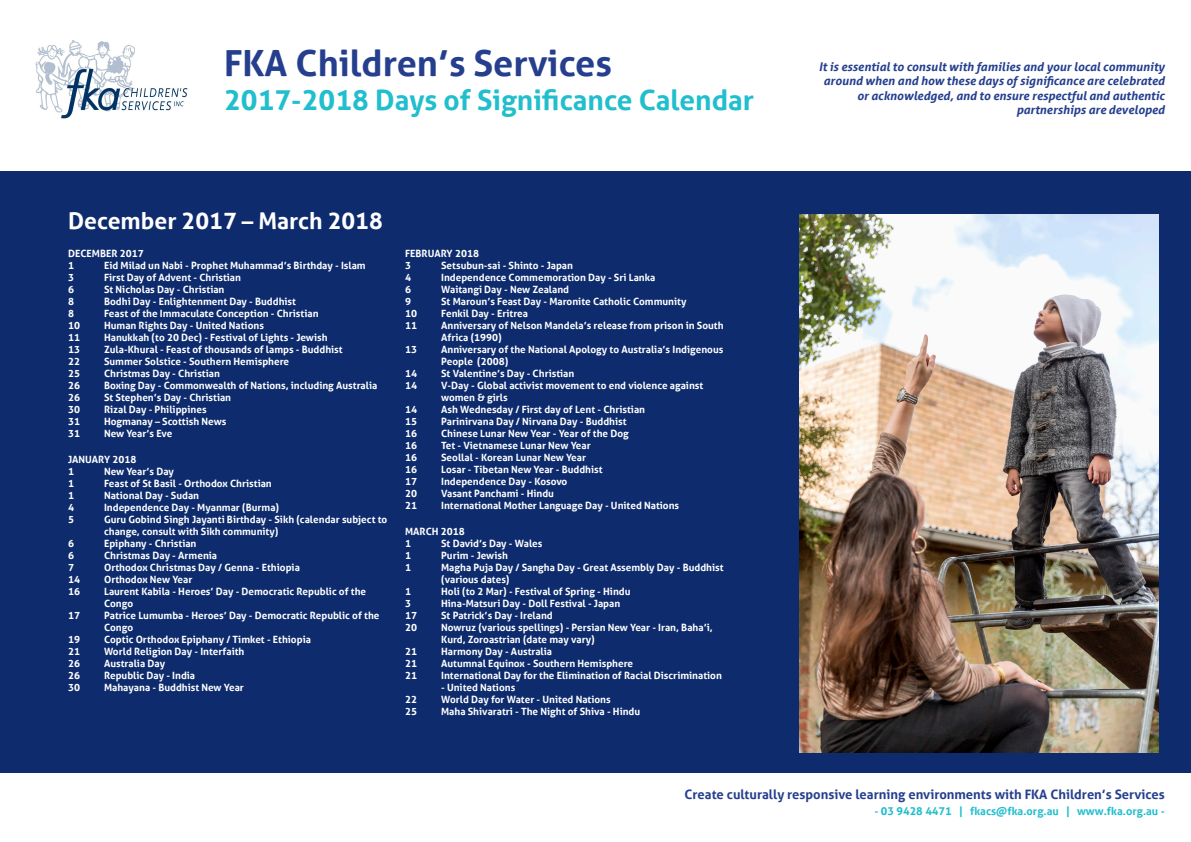
<style>
.page{position:relative;width:1191px;height:842px;background:#fff}
.page>*{position:absolute;margin:0;border:0;box-sizing:border-box;transform-origin:0 0}
.t1{font:700 36px "Aller";color:#253f8e}
.t2{font:700 28px "Aller";color:#21bece}
.t3{font:700 23px "Aller";color:#fff}
.t4{font:700 13px "Aller";color:#253f8e}
.t5{font:italic 700 12px/14.4px "Aller";color:#253f8e;text-align:right}
.t6{font:700 11px "Aller";color:#21bece}
.t7{font:700 10px/12px "Aller";color:#fff}
</style>
<div class="page">
<div style="left:0;top:171px;width:1190px;height:601px;background:#0d2b6d"></div>
<img style="left:799px;top:215px;width:359px;height:537px">
<img style="left:36px;top:40px;width:152px;height:79px">
<p class="t1" style="left:224px;top:41px;width:389px">FKA Children’s Services</p>
<p class="t2" style="left:224px;top:82px;width:531px">2017-2018 Days of Significance Calendar</p>
<p class="t3" style="left:68px;top:207px;width:316px">December 2017 – March 2018</p>
<p class="t7" style="left:68px;top:248px;width:77px">DECEMBER 2017</p>
<p class="t7" style="left:68px;top:260px;width:7px">1</p>
<p class="t7" style="left:104px;top:260px;width:263px">Eid Milad un Nabi - Prophet Muhammad’s Birthday - Islam</p>
<p class="t7" style="left:68px;top:272px;width:7px">3</p>
<p class="t7" style="left:104px;top:272px;width:138px">First Day of Advent - Christian</p>
<p class="t7" style="left:68px;top:284px;width:7px">6</p>
<p class="t7" style="left:104px;top:284px;width:122px">St Nicholas Day - Christian</p>
<p class="t7" style="left:68px;top:296px;width:7px">8</p>
<p class="t7" style="left:104px;top:296px;width:193px">Bodhi Day - Enlightenment Day - Buddhist</p>
<p class="t7" style="left:68px;top:308px;width:7px">8</p>
<p class="t7" style="left:104px;top:308px;width:216px">Feast of the Immaculate Conception - Christian</p>
<p class="t7" style="left:68px;top:320px;width:13px">10</p>
<p class="t7" style="left:104px;top:320px;width:161px">Human Rights Day - United Nations</p>
<p class="t7" style="left:68px;top:332px;width:13px">11</p>
<p class="t7" style="left:104px;top:332px;width:225px">Hanukkah (to 20 Dec) - Festival of Lights - Jewish</p>
<p class="t7" style="left:68px;top:344px;width:13px">13</p>
<p class="t7" style="left:104px;top:344px;width:240px">Zula-Khural - Feast of thousands of lamps - Buddhist</p>
<p class="t7" style="left:68px;top:356px;width:13px">22</p>
<p class="t7" style="left:104px;top:356px;width:187px">Summer Solstice - Southern Hemisphere</p>
<p class="t7" style="left:68px;top:368px;width:13px">25</p>
<p class="t7" style="left:104px;top:368px;width:117px">Christmas Day - Christian</p>
<p class="t7" style="left:68px;top:380px;width:13px">26</p>
<p class="t7" style="left:104px;top:380px;width:275px">Boxing Day - Commonwealth of Nations, including Australia</p>
<p class="t7" style="left:68px;top:392px;width:13px">26</p>
<p class="t7" style="left:104px;top:392px;width:129px">St Stephen’s Day - Christian</p>
<p class="t7" style="left:68px;top:404px;width:13px">30</p>
<p class="t7" style="left:104px;top:404px;width:104px">Rizal Day - Philippines</p>
<p class="t7" style="left:68px;top:416px;width:13px">31</p>
<p class="t7" style="left:104px;top:416px;width:124px">Hogmanay – Scottish News</p>
<p class="t7" style="left:68px;top:428px;width:13px">31</p>
<p class="t7" style="left:104px;top:428px;width:70px">New Year’s Eve</p>
<p class="t7" style="left:68px;top:454px;width:70px">JANUARY 2018</p>
<p class="t7" style="left:68px;top:466px;width:7px">1</p>
<p class="t7" style="left:104px;top:466px;width:71px">New Year’s Day</p>
<p class="t7" style="left:68px;top:478px;width:7px">1</p>
<p class="t7" style="left:104px;top:478px;width:169px">Feast of St Basil - Orthodox Christian</p>
<p class="t7" style="left:68px;top:490px;width:7px">1</p>
<p class="t7" style="left:104px;top:490px;width:97px">National Day - Sudan</p>
<p class="t7" style="left:68px;top:502px;width:7px">4</p>
<p class="t7" style="left:104px;top:502px;width:177px">Independence Day - Myanmar (Burma)</p>
<p class="t7" style="left:68px;top:514px;width:7px">5</p>
<p class="t7" style="left:104px;top:514px;width:285px">Guru Gobind Singh Jayanti Birthday - Sikh (calendar subject to change, consult with Sikh community)</p>
<p class="t7" style="left:68px;top:538px;width:7px">6</p>
<p class="t7" style="left:104px;top:538px;width:94px">Epiphany - Christian</p>
<p class="t7" style="left:68px;top:550px;width:7px">6</p>
<p class="t7" style="left:104px;top:550px;width:115px">Christmas Day - Armenia</p>
<p class="t7" style="left:68px;top:562px;width:7px">7</p>
<p class="t7" style="left:104px;top:562px;width:197px">Orthodox Christmas Day / Genna - Ethiopia</p>
<p class="t7" style="left:68px;top:574px;width:13px">14</p>
<p class="t7" style="left:104px;top:574px;width:90px">Orthodox New Year</p>
<p class="t7" style="left:68px;top:586px;width:13px">16</p>
<p class="t7" style="left:104px;top:586px;width:264px">Laurent Kabila - Heroes’ Day - Democratic Republic of the<br>Congo</p>
<p class="t7" style="left:68px;top:610px;width:13px">17</p>
<p class="t7" style="left:104px;top:610px;width:277px">Patrice Lumumba - Heroes’ Day - Democratic Republic of the<br>Congo</p>
<p class="t7" style="left:68px;top:634px;width:13px">19</p>
<p class="t7" style="left:104px;top:634px;width:208px">Coptic Orthodox Epiphany / Timket - Ethiopia</p>
<p class="t7" style="left:68px;top:646px;width:13px">21</p>
<p class="t7" style="left:104px;top:646px;width:142px">World Religion Day - Interfaith</p>
<p class="t7" style="left:68px;top:658px;width:13px">26</p>
<p class="t7" style="left:104px;top:658px;width:63px">Australia Day</p>
<p class="t7" style="left:68px;top:670px;width:13px">26</p>
<p class="t7" style="left:104px;top:670px;width:93px">Republic Day - India</p>
<p class="t7" style="left:68px;top:682px;width:13px">30</p>
<p class="t7" style="left:104px;top:682px;width:141px">Mahayana - Buddhist New Year</p>
<p class="t7" style="left:405px;top:248px;width:75px">FEBRUARY 2018</p>
<p class="t7" style="left:405px;top:260px;width:7px">3</p>
<p class="t7" style="left:441px;top:260px;width:133px">Setsubun-sai - Shinto - Japan</p>
<p class="t7" style="left:405px;top:272px;width:7px">4</p>
<p class="t7" style="left:441px;top:272px;width:216px">Independence Commemoration Day - Sri Lanka</p>
<p class="t7" style="left:405px;top:284px;width:7px">6</p>
<p class="t7" style="left:441px;top:284px;width:129px">Waitangi Day - New Zealand</p>
<p class="t7" style="left:405px;top:296px;width:7px">9</p>
<p class="t7" style="left:441px;top:296px;width:247px">St Maroun’s Feast Day - Maronite Catholic Community</p>
<p class="t7" style="left:405px;top:308px;width:13px">10</p>
<p class="t7" style="left:441px;top:308px;width:88px">Fenkil Day - Eritrea</p>
<p class="t7" style="left:405px;top:320px;width:13px">11</p>
<p class="t7" style="left:441px;top:320px;width:284px">Anniversary of Nelson Mandela’s release from prison in South<br>Africa (1990)</p>
<p class="t7" style="left:405px;top:344px;width:13px">13</p>
<p class="t7" style="left:441px;top:344px;width:284px">Anniversary of the National Apology to Australia’s Indigenous<br>People (2008)</p>
<p class="t7" style="left:405px;top:368px;width:13px">14</p>
<p class="t7" style="left:441px;top:368px;width:135px">St Valentine’s Day - Christian</p>
<p class="t7" style="left:405px;top:380px;width:13px">14</p>
<p class="t7" style="left:441px;top:380px;width:264px">V-Day - Global activist movement to end violence against women &amp; girls</p>
<p class="t7" style="left:405px;top:404px;width:13px">14</p>
<p class="t7" style="left:441px;top:404px;width:205px">Ash Wednesday / First day of Lent - Christian</p>
<p class="t7" style="left:405px;top:416px;width:13px">15</p>
<p class="t7" style="left:441px;top:416px;width:187px">Parinirvana Day / Nirvana Day - Buddhist</p>
<p class="t7" style="left:405px;top:428px;width:13px">16</p>
<p class="t7" style="left:441px;top:428px;width:189px">Chinese Lunar New Year - Year of the Dog</p>
<p class="t7" style="left:405px;top:440px;width:13px">16</p>
<p class="t7" style="left:441px;top:440px;width:151px">Tet - Vietnamese Lunar New Year</p>
<p class="t7" style="left:405px;top:452px;width:13px">16</p>
<p class="t7" style="left:441px;top:452px;width:146px">Seollal - Korean Lunar New Year</p>
<p class="t7" style="left:405px;top:464px;width:13px">16</p>
<p class="t7" style="left:441px;top:464px;width:163px">Losar - Tibetan New Year - Buddhist</p>
<p class="t7" style="left:405px;top:476px;width:13px">17</p>
<p class="t7" style="left:441px;top:476px;width:128px">Independence Day - Kosovo</p>
<p class="t7" style="left:405px;top:488px;width:13px">20</p>
<p class="t7" style="left:441px;top:488px;width:114px">Vasant Panchami - Hindu</p>
<p class="t7" style="left:405px;top:500px;width:13px">21</p>
<p class="t7" style="left:441px;top:500px;width:240px">International Mother Language Day - United Nations</p>
<p class="t7" style="left:405px;top:526px;width:61px">MARCH 2018</p>
<p class="t7" style="left:405px;top:538px;width:7px">1</p>
<p class="t7" style="left:441px;top:538px;width:103px">St David’s Day - Wales</p>
<p class="t7" style="left:405px;top:550px;width:7px">1</p>
<p class="t7" style="left:441px;top:550px;width:68px">Purim - Jewish</p>
<p class="t7" style="left:405px;top:562px;width:7px">1</p>
<p class="t7" style="left:441px;top:562px;width:284px">Magha Puja Day / Sangha Day - Great Assembly Day - Buddhist (various dates)</p>
<p class="t7" style="left:405px;top:586px;width:7px">1</p>
<p class="t7" style="left:441px;top:586px;width:191px">Holi (to 2 Mar) - Festival of Spring - Hindu</p>
<p class="t7" style="left:405px;top:598px;width:7px">3</p>
<p class="t7" style="left:441px;top:598px;width:181px">Hina-Matsuri Day - Doll Festival - Japan</p>
<p class="t7" style="left:405px;top:610px;width:13px">17</p>
<p class="t7" style="left:441px;top:610px;width:113px">St Patrick’s Day - Ireland</p>
<p class="t7" style="left:405px;top:622px;width:13px">20</p>
<p class="t7" style="left:441px;top:622px;width:273px">Nowruz (various spellings) - Persian New Year - Iran, Baha’i,<br>Kurd, Zoroastrian (date may vary)</p>
<p class="t7" style="left:405px;top:646px;width:13px">21</p>
<p class="t7" style="left:441px;top:646px;width:112px">Harmony Day - Australia</p>
<p class="t7" style="left:405px;top:658px;width:13px">21</p>
<p class="t7" style="left:441px;top:658px;width:194px">Autumnal Equinox - Southern Hemisphere</p>
<p class="t7" style="left:405px;top:670px;width:13px">21</p>
<p class="t7" style="left:441px;top:670px;width:282px">International Day for the Elimination of Racial Discrimination</p>
<p class="t7" style="left:441px;top:682px;width:76px">- United Nations</p>
<p class="t7" style="left:405px;top:694px;width:13px">22</p>
<p class="t7" style="left:441px;top:694px;width:171px">World Day for Water - United Nations</p>
<p class="t7" style="left:405px;top:706px;width:13px">25</p>
<p class="t7" style="left:441px;top:706px;width:201px">Maha Shivaratri - The Night of Shiva - Hindu</p>
<p class="t5" style="left:819px;top:59px;width:347px">It is essential to consult with families and your local community around when and how these days of significance are celebrated or acknowledged, and to ensure respectful and authentic</p>
<p class="t5" style="left:1016px;top:103px;width:150px">partnerships are developed</p>
<p class="t4" style="left:684px;top:786px;width:482px">Create culturally responsive learning environments with FKA Children’s Services</p>
<p class="t6" style="left:874px;top:804px;width:292px">- 03 9428 4471 | fkacs@fka.org.au | www.fka.org.au -</p>
</div>
